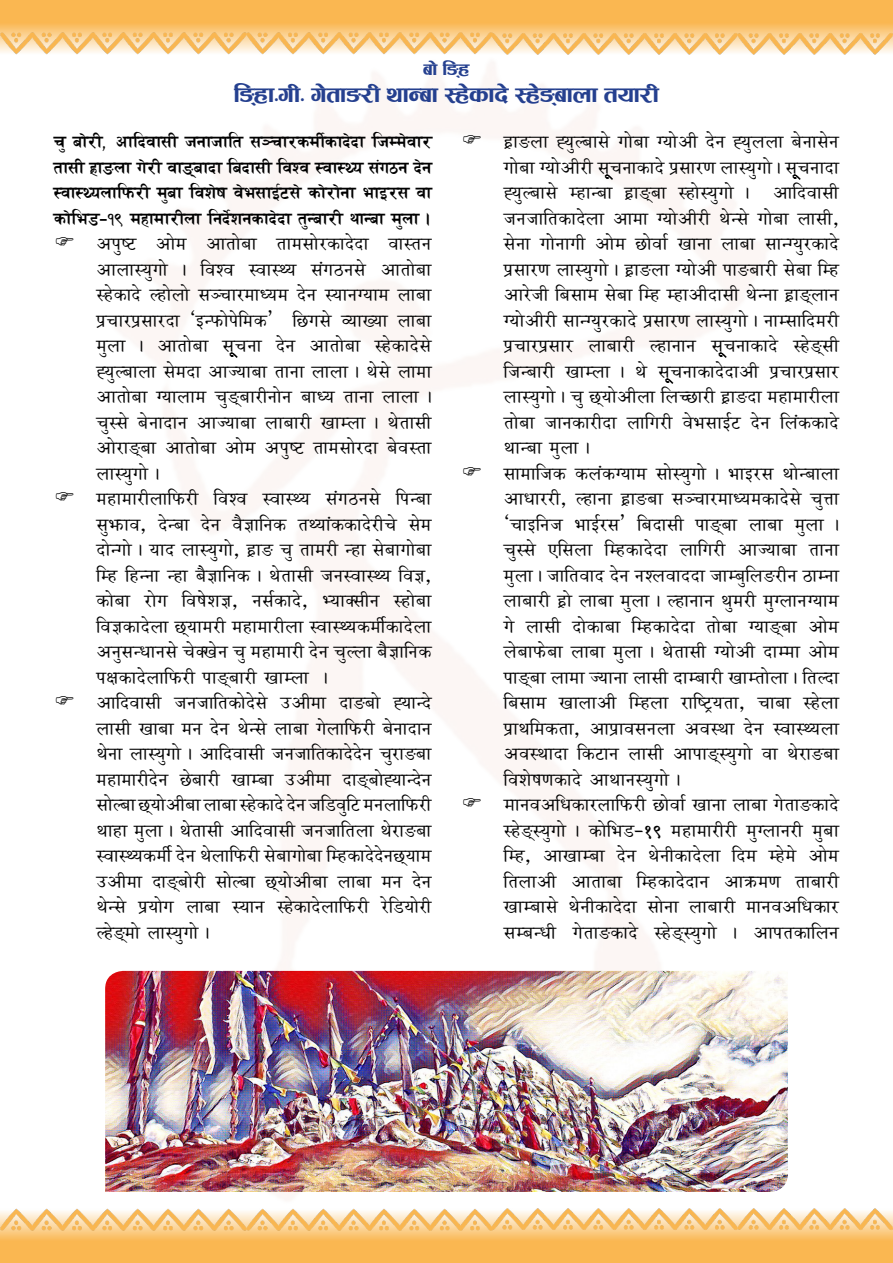
<style>
.page{position:relative;width:893px;height:1263px;background:#fff}
.page>*{position:absolute;margin:0;border:0;box-sizing:border-box;transform-origin:0 0}
.t1{font:27px "Ganesh";color:#25408f}
.t2{font:22.5px/25.5px "Image";color:#000}
.t3{font:700 22.5px/25.5px "Image";color:#000;text-align:justify}
.t4{font:21px "Ganesh";color:#25408f}
</style>
<div class="page">
<svg style="left:0;top:0;width:893px;height:54px;background:#f9c473"></svg>
<svg style="left:0;top:1209px;width:893px;height:54px;background:#f9c576"></svg>
<img style="left:105px;top:971px;width:683px;height:221px">
<p class="t4" style="left:423px;top:60px;width:48px">af]lª\x</p>
<p class="t1" style="left:234px;top:83px;width:426px">lª\xf=uL= u]tfª/L yfGaf :x]sfb]:x]ª\afnf tof/L</p>
<p class="t3" style="left:54px;top:129px;width:381px">r' af]/L, cflbjf;L hgfhflt ;~rf/sdL{sfb]bf lhDd]jf/ tf;L x|fªnf u]/L jfª\afbf labf;L ljZj :jf:Yo ;+u7g b]g :jf:Yonflkm/L d'af ljz]if j]e;fO{6;]sf]/f]gf efO/; jf sf]le8–!( dxfdf/Lnf lgb]{zgsfb]bf t'Gaf/L yfGaf d'nf .</p>
<p class="t2" style="left:97px;top:232px;width:337px">ck'i6 cf]d cftf]af tfd;f]/sfb]bf jf:tg cfnf:o'uf] . ljZj :jf:Yo ;+u7g;] cftf]af :x]sfb] Nxf]nf] ;~rf/dfWod b]g :ofgUofd nfaf k|rf/k|;f/bf …OGkmf]k]ldsÚ l5u;] JofVof nfaf d'nf . cftf]af ;"rgf b]g cftf]af :x]sfb];] Xo'Nafnf ;]dbf cfHofaf tfgf nfnf . y];] nfdf cftf]af Uofnfd r'ª\af/Lgf]g afWo tfgf nfnf . r':;] a]gfbfg cfHofaf nfaf/L vfDnf . y]tf;L cf]/fª\af cftf]af cf]d ck'i6 tfd;f]/bf a]j:tf nf:o'uf] .<br>dxfdf/Lnflkm/L ljZj :jf:Yo ;+u7g;] lkGaf ;'emfj, b]Gaf b]g j}1flgs tYof+ssfb]/Lr] ;]d bf]Guf] . ofb nf:o'uf], x|fª r'tfd/L Gxf ;]afuf]af lDx lxGgf Gxf a}1flgs . y]tf;L hg:jf:Yo lj1, sf]af /f]u ljif]z1, g;{sfb], EofS;Lg :xf]af lj1sfb]nf 5\ofd/L dxfdf/Lnf :jf:YosdL{sfb]nf cg';Gwfg;] r]Sv]g r'dxfdf/L b]g r'Nnf a}1flgs kIfsfb]nflkm/L kfª\af/L vfDnf .<br>cflbjf;L hghfltsf]b];] pcLdf bfªaf] XofGb] nf;L vfaf dg b]g y]G;] nfaf u]nflkm/L a]gfbfg y]gf nf:o'uf] . cflbjf;L hghfltsfb]b]g r'/fªaf dxfdf/Lb]g 5]af/L vfDaf pcLdf bfª\af]XofGb]g ;f]Naf 5\of]cLaf nfaf :x]sfb] b]g hl8j'l6 dgnflkm/L yfxf d'nf . y]tf;L cflbjf;L hghfltnf y]/fªaf :jf:YosdL{ b]g y]nflkm/L ;]afuf]af lDxsfb]b]g5\ofd pcLdf bfª\af]/L ;f]Naf 5\of]cLaf nfaf dg b]g y]G;] k|of]u nfaf :ofg :x]sfb]nflkm/L /]l8of]/L Nx]ª\df] nf:o'uf] .</p>
<p class="t2" style="left:504px;top:129px;width:337px">x|fªnf Xo'Naf;] uf]af Uof]cL b]g Xo'nnf a]gf;]g uf]af Uof]cL/L ;"rgfsfb] k|;f/0f nf:o'uf] . ;"rgfbf Xo'Naf;] DxfGaf x|fª\af :xf]:o'uf] . cflbjf;L hghfltsfb]nf cfdf Uof]cL/L y]G;] uf]af nf;L, ;]gf uf]gfuL cf]d 5f]jf{ vfgf nfaf ;fGUo'/sfb] k|;f/0f nf:o'uf] . x|fªnf Uof]cL kfªaf/L ;]af lDx cf/]hL la;fd ;]af lDx DxfcLbf;L y]Ggf x|fª\nfg Uof]cL/L ;fGUo'/sfb] k|;f/0f nf:o'uf] . gfD;flbd/L k|rf/k|;f/ nfaf/L Nxfgfg ;"rgfsfb] :x]ª\;L lhGaf/L vfDnf . y] ;"rgfsfb]bfcL k|rf/k|;f/ nf:o'uf] . r'5\of]cLnf lnR5f/L x|fªbf dxfdf/Lnf tf]af hfgsf/Lbf nflu/L j]e;fO{6 b]g ln+ssfb] yfGaf d'nf .<br>;fdflhs sn+sUofd ;f]:o'uf] . efO/; yf]Gafnf cfwf//L, Nxfgf x|fªaf ;~rf/dfWodsfb];] r'Qf …rfOlgh efO{/;Ú labf;L kfª\af nfaf d'nf . r':;] Pl;nf lDxsfb]bf nflu/L cfHofaf tfgf d'nf . hfltjfb b]g gZnjfbbf hfDa'lnª/Lg 7fDgf nfaf/L x|f] nfaf d'nf . Nxfgfg y'd/L d'UnfgUofd u] nf;L bf]sfaf lDxsfb]bf tf]af Uofª\af cf]d n]afkm]af nfaf d'nf . y]tf;L Uof]cL bfDdf cf]d kfª\af nfdf Hofgf nf;L bfDaf/L vfDtf]nf . ltNbf la;fd vfnfcL lDxnf /fli6«otf, rfaf :x]nf k|fyldstf, cfk|fj;gnf cj:yf b]g :jf:Yonf cj:yfbf ls6fg nf;L cfkfª\:o'uf] jf y]/fªaf ljz]if0fsfb] cfyfg:o'uf] .<br>Dffgjclwsf/nflkm/L 5f]jf{ vfgf nfaf u]tfªsfb] :x]ª\:o'uf] . sf]le8–!( dxfdf/L/L d'Unfg/L d'af lDx, cfvfDaf b]g y]gLsfb]nf lbd Dx]d] cf]d ltnfcL cftfaf lDxsfb]bfg cfqmd0f tfaf/L vfDaf;] y]gLsfb]bf ;f]gf nfaf/L dfgjclwsf/ ;DaGwL u]tfªsfb] :x]ª\:o'uf] . cfktsflng</p>
</div>
